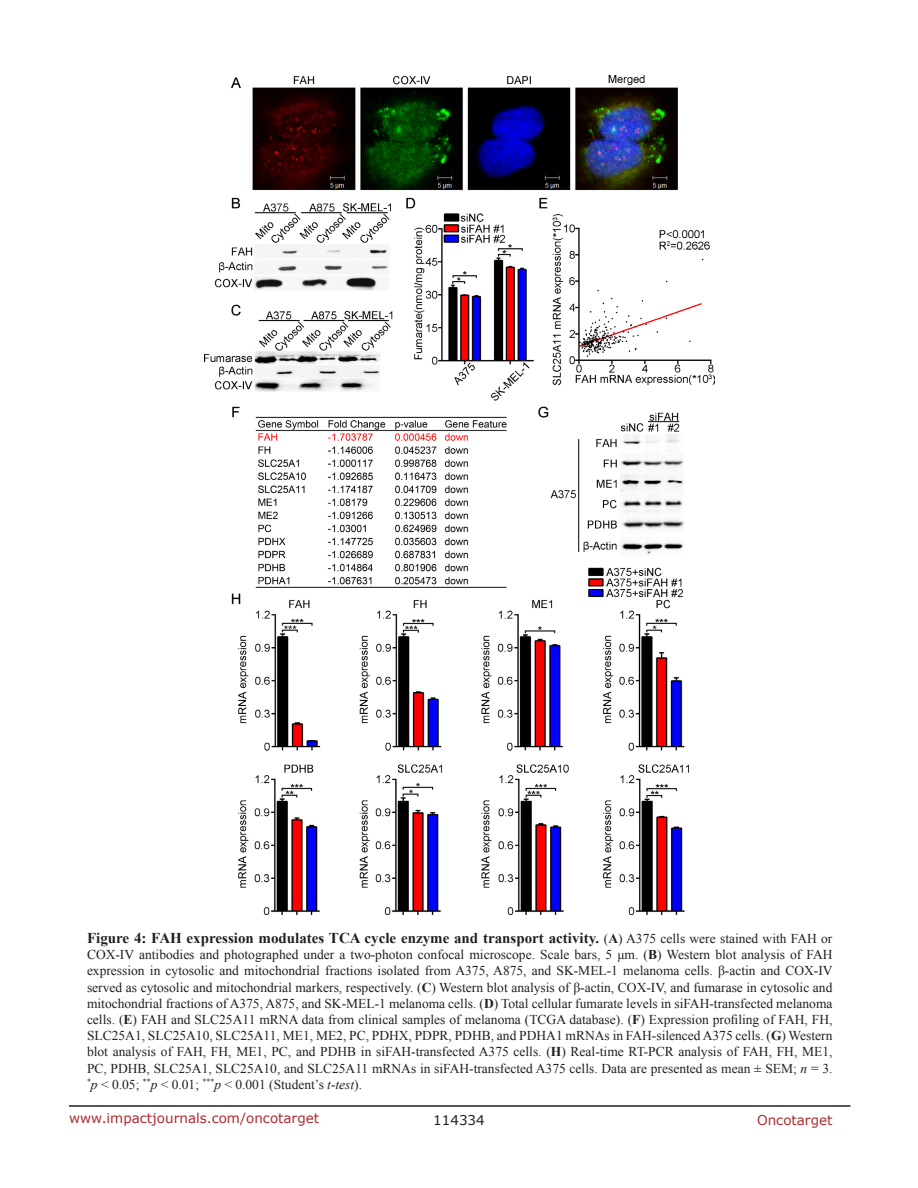
<style>
.page{position:relative;width:918px;height:1188px;background:#fff}
.page>*{position:absolute;margin:0;border:0;box-sizing:border-box;transform-origin:0 0}
.FigureText{font:700 15px "Times New Roman";color:#231f20}
.FigureText-2{font:13.5px/16.2px "Times New Roman";color:#231f20;text-align:justify}
.t1{font:13.5px "Verdana";color:#ac2b31}
.t2{font:13.5px "Verdana";color:#231f20}
.s1{font-weight:400;font-size:13.5px}
.s2{font-size:13.5px}
.s3{font-weight:700}
.s4{font-style:italic}
</style>
<div class="page">
<hr style="left:69px;top:1105px;width:781px;height:2px;background:#231f20">
<img style="left:205px;top:76px;width:510px;height:839px">
<p class="FigureText" style="left:87px;top:928px;width:747px">Figure 4: FAH expression modulates TCA cycle enzyme and transport activity. <span class="s1">(</span><span class="s2">A</span><span class="s1">) A375 cells were stained with FAH or</span></p>
<p class="FigureText-2" style="left:87px;top:946px;width:747px">COX-IV antibodies and photographed under a two-photon confocal microscope. Scale bars, 5 μm. (<span class="s3">B</span>) Western blot analysis of FAH expression in cytosolic and mitochondrial fractions isolated from A375, A875, and SK-MEL-1 melanoma cells. β-actin and COX-IV served as cytosolic and mitochondrial markers, respectively. (<span class="s3">C</span>) Western blot analysis of β-actin, COX-IV, and fumarase in cytosolic and mitochondrial fractions of A375, A875, and SK-MEL-1 melanoma cells. (<span class="s3">D</span>) Total cellular fumarate levels in siFAH-transfected melanoma cells. (<span class="s3">E</span>) FAH and SLC25A11 mRNA data from clinical samples of melanoma (TCGA database). (<span class="s3">F</span>) Expression profiling of FAH, FH, SLC25A1, SLC25A10, SLC25A11, ME1, ME2, PC, PDHX, PDPR, PDHB, and PDHA1 mRNAs in FAH-silenced A375 cells. (<span class="s3">G</span>) Western blot analysis of FAH, FH, ME1, PC, and PDHB in siFAH-transfected A375 cells. (<span class="s3">H</span>) Real-time RT-PCR analysis of FAH, FH, ME1, PC, PDHB, SLC25A1, SLC25A10, and SLC25A11 mRNAs in siFAH-transfected A375 cells. Data are presented as mean ± SEM; <span class="s4">n</span> = 3. <sup>*</sup><span class="s4">p</span> &lt; 0.05; <sup>**</sup><span class="s4">p</span> &lt; 0.01; <sup>***</sup><span class="s4">p</span> &lt; 0.001 (Student’s <span class="s4">t-test</span>).</p>
<p class="t1" style="left:69px;top:1109px;width:252px">www.impactjournals.com/oncotarget</p>
<p class="t2" style="left:433px;top:1111px;width:53px">114334</p>
<p class="t1" style="left:757px;top:1111px;width:77px">Oncotarget</p>
</div>
